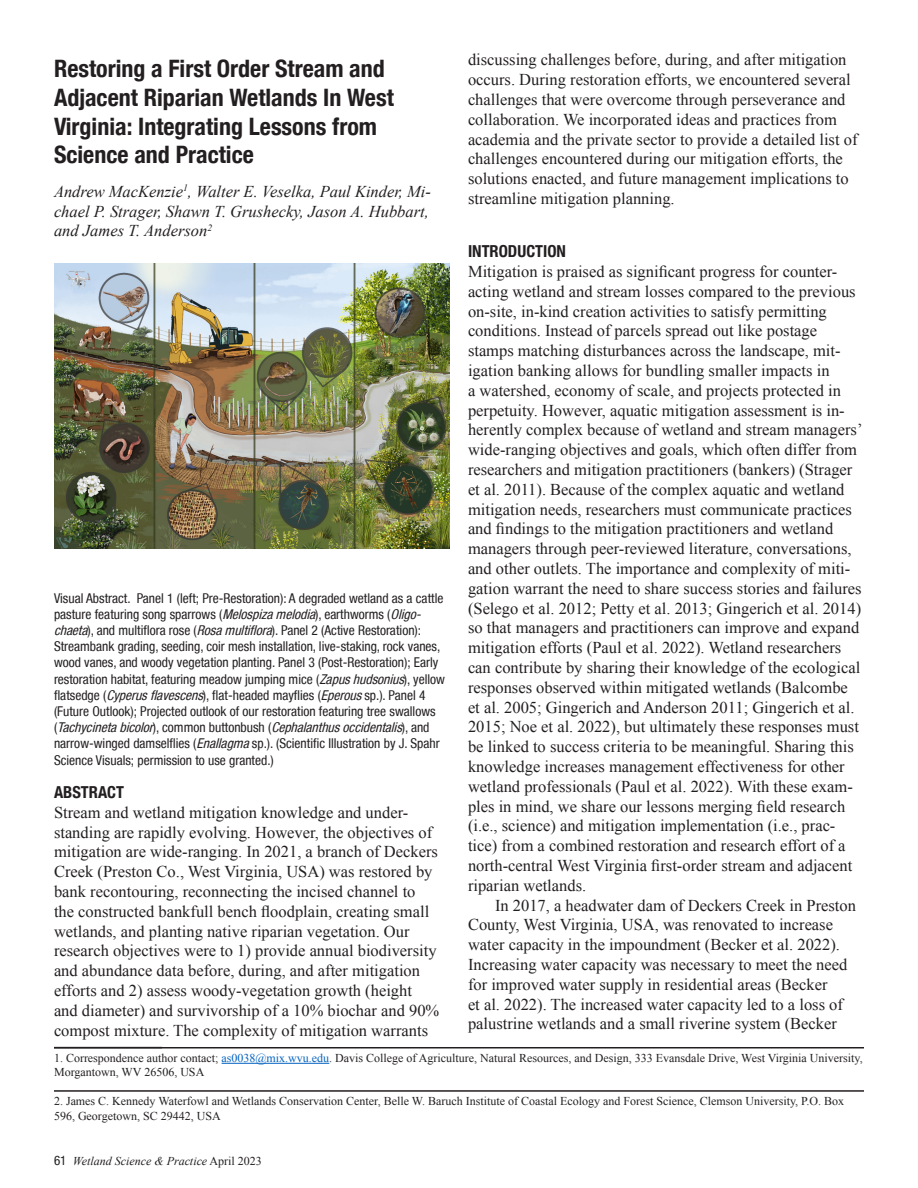
<style>
.page{position:relative;width:918px;height:1188px;background:#fff}
.page>*{position:absolute;margin:0;border:0;box-sizing:border-box;transform-origin:0 0}
.headline{font:700 condensed 24px/28.8px "Helvetica Neue LT";color:#231f20}
.paragraph_1{font:16.5px/19.8px "Times New Roman";color:#231f20}
.paragraph{font:16.5px/19.8px "Times New Roman";color:#231f20}
.author{font:italic 16.5px/19.8px "Times New Roman";color:#231f20}
.subhead{font:700 condensed 16.5px "Helvetica Neue LT";color:#231f20}
.t1{font:condensed 13.5px/16.2px "Helvetica Neue LT";color:#231f20}
.footnote{font:12px/14.4px "Times New Roman";color:#231f20}
.t2{font:italic 12px "Times New Roman";color:#231f20}
.s1{font-style:italic}
.s2{color:#0563c1}
.s3{font-family:"Helvetica Neue LT 57 Cn";font-style:normal;font-size:13.05px}
.s4{font-style:normal}
</style>
<div class="page">
<hr style="left:54px;top:1047px;width:810px;height:1px;background:#231f20">
<hr style="left:222px;top:1063px;width:107px;height:1px;background:#0563c1">
<hr style="left:54px;top:1090px;width:810px;height:2px;background:#231f20">
<img style="left:54px;top:263px;width:396px;height:285px">
<p class="paragraph_1" style="left:468px;top:50px;width:391px">discussing challenges before, during, and after mitigation occurs. During restoration efforts, we encountered several challenges that were overcome through perseverance and collaboration. We incorporated ideas and practices from academia and the private sector to provide a detailed list of challenges encountered during our mitigation efforts, the solutions enacted, and future management implications to streamline mitigation planning.</p>
<p class="subhead" style="left:468px;top:241px;width:100px">INTRODUCTION</p>
<p class="paragraph_1" style="left:468px;top:261px;width:396px">Mitigation is praised as significant progress for counter&shy;acting wetland and stream losses compared to the previous on-site, in-kind creation activities to satisfy permitting conditions. Instead of parcels spread out like postage stamps matching disturbances across the landscape, mit&shy;igation banking allows for bundling smaller impacts in<br>a watershed, economy of scale, and projects protected in perpetuity. However, aquatic mitigation assessment is in&shy;herently complex because of wetland and stream managers’ wide-ranging objectives and goals, which often differ from researchers and mitigation practitioners (bankers) (Strager et al. 2011). Because of the complex aquatic and wetland mitigation needs, researchers must communicate practices and findings to the mitigation practitioners and wetland managers through peer-reviewed literature, conversations, and other outlets. The importance and complexity of miti&shy;gation warrant the need to share success stories and failures (Selego et al. 2012; Petty et al. 2013; Gingerich et al. 2014) so that managers and practitioners can improve and expand mitigation efforts (Paul et al. 2022). Wetland researchers can contribute by sharing their knowledge of the ecological responses observed within mitigated wetlands (Balcombe et al. 2005; Gingerich and Anderson 2011; Gingerich et al.<br>2015; Noe et al. 2022), but ultimately these responses must be linked to success criteria to be meaningful. Sharing this knowledge increases management effectiveness for other wetland professionals (Paul et al. 2022). With these exam&shy;ples in mind, we share our lessons merging field research (i.e., science) and mitigation implementation (i.e., prac&shy;tice) from a combined restoration and research effort of a north-central West Virginia first-order stream and adjacent riparian wetlands.</p>
<p class="paragraph" style="left:468px;top:895px;width:390px;text-indent:27px">In 2017, a headwater dam of Deckers Creek in Preston County, West Virginia, USA, was renovated to increase water capacity in the impoundment (Becker et al. 2022).<br>Increasing water capacity was necessary to meet the need for improved water supply in residential areas (Becker<br>et al. 2022). The increased water capacity led to a loss of palustrine wetlands and a small riverine system (Becker</p>
<p class="headline" style="left:54px;top:54px;width:341px">Restoring a First Order Stream and<br>Adjacent Riparian Wetlands In West<br>Virginia: Integrating Lessons from<br>Science and Practice</p>
<p class="author" style="left:54px;top:181px;width:379px">Andrew MacKenzie<sup>1</sup>, Walter E. Veselka, Paul Kinder, Mi&shy;chael P. Strager, Shawn T. Grushecky, Jason A. Hubbart, and James T. Anderson<sup>2</sup></p>
<p class="t1" style="left:54px;top:590px;width:393px">Visual Abstract. Panel 1 (left; Pre-Restoration): A degraded wetland as a cattle pasture featuring song sparrows (<span class="s1">Melospizamelodia</span>), earthworms (<span class="s1">Oligo&shy;chaeta</span>), and multiflora rose (<span class="s1">Rosamultiflora</span>). Panel 2 (Active Restoration):<br>Streambank grading, seeding, coir mesh installation, live-staking, rock vanes, wood vanes, and woody vegetation planting. Panel 3 (Post-Restoration); Early restoration habitat, featuring meadow jumping mice (<span class="s1">Zapushudsonius</span>), yellow flatsedge (<span class="s1">Cyperusflavescens</span>), flat-headed mayflies (<span class="s1">Eperous</span>sp.). Panel 4 (Future Outlook); Projected outlook of our restoration featuring tree swallows<br>( <span class="s1">Tachycinetabicolor</span>) , c o m m o n b u t t o n b u s h ( <span class="s1">Cephalanthusoccidentalis</span>) , a n d narrow-winged damselflies (<span class="s1">Enallagma</span>sp.). (Scientific Illustration by J. Spahr Science Visuals; permission to use granted.)</p>
<p class="subhead" style="left:54px;top:782px;width:71px">ABSTRACT</p>
<p class="paragraph_1" style="left:54px;top:802px;width:387px">Stream and wetland mitigation knowledge and under&shy;standing are rapidly evolving. However, the objectives of mitigation are wide-ranging. In 2021, a branch of Deckers Creek (Preston Co., West Virginia, USA) was restored by bank recontouring, reconnecting the incised channel to the constructed bankfull bench floodplain, creating small wetlands, and planting native riparian vegetation. Our research objectives were to 1) provide annual biodiversity and abundance data before, during, and after mitigation efforts and 2) assess woody-vegetation growth (height and diameter) and survivorship of a 10% biochar and 90% compost mixture. The complexity of mitigation warrants</p>
<p class="footnote" style="left:54px;top:1051px;width:810px">1. Correspondence author contact; <span class="s2">as0038@mix.wvu.edu</span>. Davis College of Agriculture, Natural Resources, and Design, 333 Evansdale Drive, West Virginia University,<br>Morgantown, WV 26506, USA</p>
<p class="footnote" style="left:54px;top:1094px;width:792px">2. James C. Kennedy Waterfowl and Wetlands Conservation Center, Belle W. Baruch Institute of Coastal Ecology and Forest Science, Clemson University, P.O. Box<br>596, Georgetown, SC 29442, USA</p>
<p class="t2" style="left:54px;top:1152px;width:209px"><span class="s3">61</span> Wetland Science &amp; Practice <span class="s4">April 2023</span></p>
</div>
